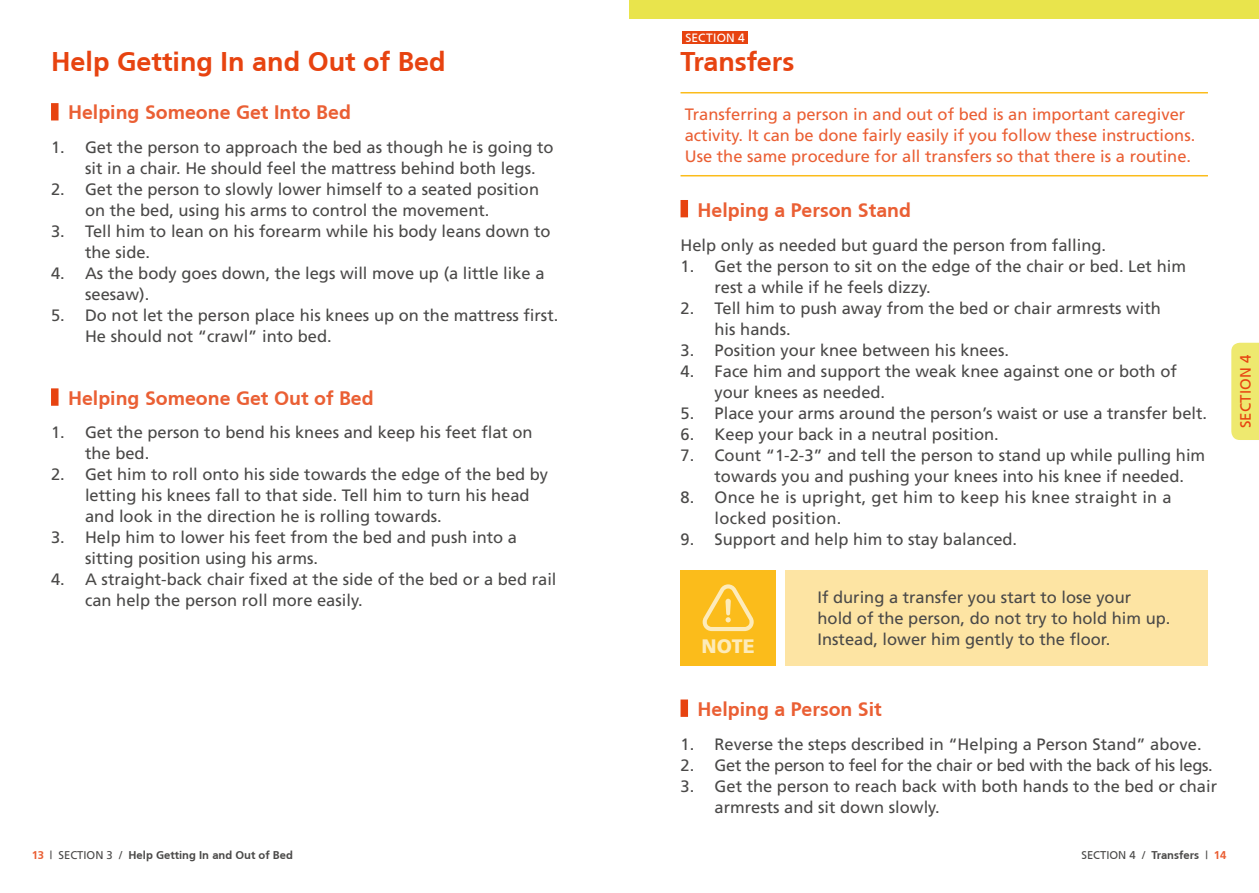
<style>
.page{position:relative;width:1259px;height:893px;background:#fff}
.page>*{position:absolute;margin:0;border:0;box-sizing:border-box;transform-origin:0 0}
.t1{font:700 27px "Frutiger CE";color:#e74310}
.t2{font:700 19.5px "Frutiger CE";color:#ea5f34}
.t3{font:900 19.5px "Frutiger";color:#fdebba}
.t4{font:16.5px/21px "Frutiger";color:#4a4948}
.t5{font:16.5px/21px "Frutiger";color:#ea5f34}
.t6{font:16.5px/21px "Frutiger";letter-spacing:.02em;color:#4a4948}
.t7{font:16.5px "Frutiger";letter-spacing:-.02em;color:#4a4948}
.t8{font:15px "Frutiger CE";letter-spacing:.01em;color:#e74310}
.t9{font:12px "Frutiger CE";letter-spacing:.02em;color:#fff}
.t10{font:700 11.25px "Frutiger CE";color:#4a4948}
.t11{font:11.25px "Frutiger CE";color:#4a4948}
.t12{font:700 11.25px "Frutiger CE";color:#ea5f34}
.s1{font-family:"Frutiger";font-weight:400}
.s2{font-weight:700}
.s3{font-family:"Frutiger"}
</style>
<div class="page">
<div style="left:785px;top:570px;width:423px;height:95px;background:#fde4a3"></div>
<div style="left:680px;top:570px;width:96px;height:95px;background:#fbbc1b"></div>
<svg style="left:702px;top:584px;width:52px;height:47px"></svg>
<div style="left:51px;top:103px;width:8px;height:17px;background:#e74310"></div>
<div style="left:680px;top:200px;width:8px;height:17px;background:#e74310"></div>
<div style="left:680px;top:699px;width:8px;height:18px;background:#e74310"></div>
<div style="left:51px;top:388px;width:8px;height:18px;background:#e74310"></div>
<hr style="left:680px;top:92px;width:528px;height:1px;background:#fbbc1b">
<hr style="left:680px;top:175px;width:528px;height:1px;background:#fbbc1b">
<div style="left:682px;top:31px;width:65px;height:13px;background:#e74310"></div>
<div style="left:629px;top:0;width:630px;height:18px;background:#e9e44c"></div>
<div style="left:1231px;top:343px;width:28px;height:97px;background:#eee96f"></div>
<h1 class="t1" style="left:51px;top:46px;width:396px">Help Getting In and Out of Bed</h1>
<p class="t2" style="left:68px;top:100px;width:284px">Helping Someone Get Into Bed</p>
<p class="t4" style="left:85px;top:136px;width:470px;text-indent:-34px">1. Get the person to approach the bed as though he is going to sit in a chair. He should feel the mattress behind both legs.</p>
<p class="t4" style="left:85px;top:178px;width:455px;text-indent:-34px">2. Get the person to slowly lower himself to a seated position on the bed, using his arms to control the movement.</p>
<p class="t4" style="left:85px;top:220px;width:467px;text-indent:-34px">3. Tell him to lean on his forearm while his body leans down to the side.</p>
<p class="t4" style="left:85px;top:262px;width:461px;text-indent:-34px">4. As the body goes down, the legs will move up (a little like a seesaw).</p>
<p class="t4" style="left:85px;top:304px;width:475px;text-indent:-34px">5. Do not let the person place his knees up on the mattress first.<br>He should not “crawl” into bed.</p>
<p class="t2" style="left:68px;top:386px;width:307px">Helping Someone Get Out of Bed</p>
<p class="t4" style="left:85px;top:422px;width:449px;text-indent:-34px">1. Get the person to bend his knees and keep his feet flat on the bed.</p>
<p class="t4" style="left:85px;top:464px;width:465px;text-indent:-34px">2. Get him to roll onto his side towards the edge of the bed by letting his knees fall to that side. Tell him to turn his head and look in the direction he is rolling towards.</p>
<p class="t4" style="left:85px;top:527px;width:433px;text-indent:-34px">3. Help him to lower his feet from the bed and push into a sitting position using his arms.</p>
<p class="t4" style="left:85px;top:569px;width:473px;text-indent:-34px">4. A straight-back chair fixed at the side of the bed or a bed rail can help the person roll more easily.</p>
<p class="t9" style="left:685px;top:31px;width:61px">SECTION 4</p>
<h1 class="t1" style="left:680px;top:46px;width:115px">Transfers</h1>
<p class="t5" style="left:685px;top:103px;width:512px">Transferring a person in and out of bed is an important caregiver activity. It can be done fairly easily if you follow these instructions.<br>Use the same procedure for all transfers so that there is a routine.</p>
<p class="t2" style="left:697px;top:198px;width:215px">Helping a Person Stand</p>
<p class="t4" style="left:680px;top:234px;width:427px">Help only as needed but guard the person from falling.</p>
<p class="t4" style="left:714px;top:255px;width:473px;text-indent:-34px">1. Get the person to sit on the edge of the chair or bed. Let him rest a while if he feels dizzy.</p>
<p class="t4" style="left:714px;top:297px;width:448px;text-indent:-34px">2. Tell him to push away from the bed or chair armrests with his hands.</p>
<p class="t4" style="left:680px;top:339px;width:330px">3. Position your knee between his knees.</p>
<p class="t4" style="left:714px;top:360px;width:464px;text-indent:-34px">4. Face him and support the weak knee against one or both of your knees as needed.</p>
<p class="t4" style="left:680px;top:402px;width:528px">5. Place your arms around the person’s waist or use a transfer belt.</p>
<p class="t4" style="left:680px;top:423px;width:320px">6. Keep your back in a neutral position.</p>
<p class="t4" style="left:714px;top:444px;width:492px;text-indent:-34px">7. Count “1-2-3” and tell the person to stand up while pulling him towards you and pushing your knees into his knee if needed.</p>
<p class="t6" style="left:714px;top:486px;width:459px;text-indent:-34px">8. Once he is upright, get him to keep his knee straight in a locked position.</p>
<p class="t4" style="left:680px;top:528px;width:338px">9. Support and help him to stay balanced.</p>
<p class="t3" style="left:701px;top:634px;width:55px">NOTE</p>
<p class="t4" style="left:817px;top:587px;width:354px">If during a transfer you start to lose your<br>hold of the person, do not try to hold him up.<br>Instead, lower him gently to the floor.</p>
<p class="t8" style="left:1236px;top:428px;width:75px;rotate:-90deg">SECTION 4</p>
<p class="t2" style="left:697px;top:698px;width:186px">Helping a Person Sit</p>
<p class="t4" style="left:680px;top:734px;width:522px">1. Reverse the steps described in “Helping a Person Stand” above.</p>
<p class="t7" style="left:680px;top:756px;width:534px">2. Get the person to feel for the chair or bed with the back of his legs.</p>
<p class="t4" style="left:714px;top:776px;width:504px;text-indent:-34px">3. Get the person to reach back with both hands to the bed or chair armrests and sit down slowly.</p>
<p class="t10" style="left:50px;top:848px;width:245px"><span class="s1">| SECTION 3 /</span> Help Getting In and Out of Bed</p>
<p class="t11" style="left:1081px;top:849px;width:128px">SECTION 4 / <span class="s2">Transfers</span> <span class="s3">|</span></p>
<p class="t12" style="left:32px;top:848px;width:14px">13</p>
<p class="t12" style="left:1214px;top:848px;width:14px">14</p>
</div>
